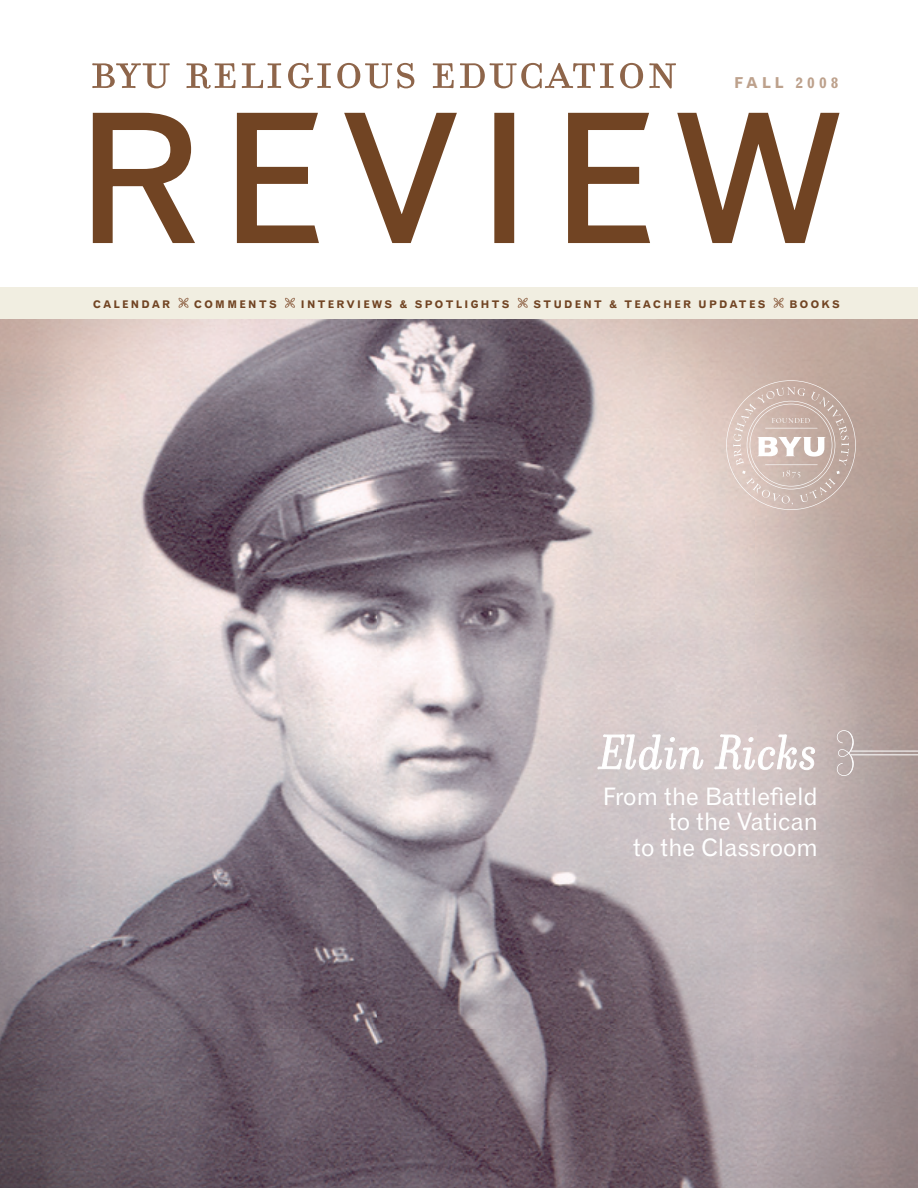
<style>
.page{position:relative;width:918px;height:1188px;background:#fff}
.page>*{position:absolute;margin:0;border:0;box-sizing:border-box;transform-origin:0 0}
.t1{font:175.5px "Gothic 720 BT Roman B";letter-spacing:.12em;color:#714423}
.t2{font:60px "Filosofia Small Caps";letter-spacing:.02em;color:#8e654a}
.t3{font:italic 52.5px "Filosofia";letter-spacing:.01em;color:#fff}
.t4{font:24px/25.5px "Gothic 720 BT Roman B";color:#fff;text-align:right}
.t5{font:15px "Gothic 720 BT Bold B";letter-spacing:.27em;color:#bda18c}
.t6{font:10.5px "Gothic 720 BT Bold B";letter-spacing:.23em;color:#714423}
</style>
<div class="page">
<img style="left:0;top:318px;width:918px;height:870px">
<div style="left:0;top:287px;width:918px;height:31px;background:#f1eee1"></div>
<svg style="left:178px;top:298px;width:11px;height:10px"></svg>
<svg style="left:285px;top:298px;width:10px;height:10px"></svg>
<svg style="left:517px;top:298px;width:11px;height:10px"></svg>
<svg style="left:773px;top:298px;width:11px;height:10px"></svg>
<svg style="left:92px;top:112px;width:103px;height:132px"></svg>
<svg style="left:236px;top:112px;width:83px;height:132px"></svg>
<svg style="left:344px;top:112px;width:113px;height:132px"></svg>
<div style="left:494px;top:113px;width:20px;height:130px;border:3px solid #714423"></div>
<svg style="left:568px;top:112px;width:82px;height:132px"></svg>
<svg style="left:677px;top:112px;width:163px;height:132px"></svg>
<svg style="left:597px;top:734px;width:107px;height:36px;background:#dbd3d3"></svg>
<svg style="left:714px;top:734px;width:101px;height:36px;background:#dbcfcf"></svg>
<hr style="left:851px;top:751px;width:67px;height:1px;background:#fff">
<hr style="left:851px;top:754px;width:67px;height:1px;background:#fff">
<svg style="left:837px;top:730px;width:17px;height:46px"></svg>
<svg style="left:726px;top:380px;width:130px;height:130px;background:#d0bcb4"></svg>
<h2 class="t2" style="left:90px;top:37px;width:589px">byu religious education</h2>
<h3 class="t5" style="left:734px;top:73px;width:106px">FALL 2008</h3>
<h1 class="t1" style="left:77px;top:72px;width:765px">REVIEW</h1>
<p class="t6" style="left:93px;top:297px;width:79px">CALENDAR</p>
<p class="t6" style="left:194px;top:297px;width:84px">COMMENTS</p>
<p class="t6" style="left:301px;top:297px;width:210px">INTERVIEWS &amp; SPOTLIGHTS</p>
<p class="t6" style="left:534px;top:297px;width:233px">STUDENT &amp; TEACHER UPDATES</p>
<p class="t6" style="left:789px;top:297px;width:52px">BOOKS</p>
<h3 class="t3" style="left:599px;top:724px;width:221px">Eldin Ricks</h3>
<h3 class="t4" style="left:603px;top:783px;width:217px">From the Battlefield to the Vatican<br>to the Classroom</h3>
</div>
